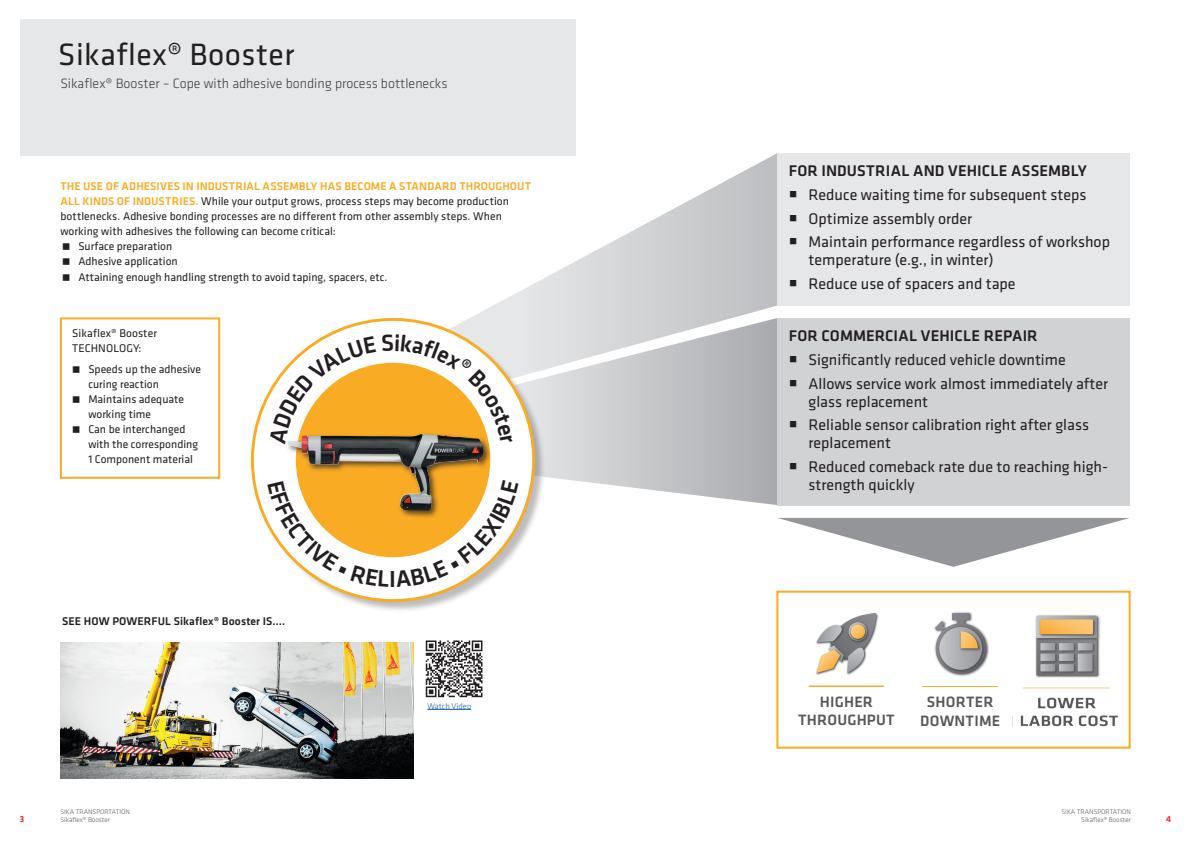
<style>
.page{position:relative;width:1191px;height:842px;background:#fff}
.page>*{position:absolute;margin:0;border:0;box-sizing:border-box;transform-origin:0 0}
.SI_Klavica_HL1{font:32px "Klavika";letter-spacing:.015em;color:#231f20}
.t1{font:500 24px "Klavika";color:#231f20}
.t2{font:16px/18px "Klavika";color:#231f20}
.SI_Klavika_copy{font:500 16px "Klavika";letter-spacing:.005em;color:#231f20}
.t3{font:500 15.5px/18.7px "Klavika";letter-spacing:.015em;color:#56585b;text-align:center}
.SI_Klavica_Subline{font:300 14px "Klavika";color:#3c3c3d}
.SI__Klavica_Lead{font:11.6px/15.1px "Klavika";color:#231f20}
.Product_Info_List_16{font:500 11.6px "Klavika";letter-spacing:.01em;color:#231f20}
.Product_Info_List_16-2{font:11.6px/15.1px "Klavika";letter-spacing:.01em;color:#231f20}
.t4{font:500 9px "Klavika";color:#ee1d23}
.SI_Klavica_TAB_copy{font:300 8.5px "Klavika";color:#175d9e}
.t5{font:300 7px/8.4px "Klavika";color:#57585a;text-align:right}
.s1{font-weight:500;color:#faab24}
</style>
<div class="page">
<svg style="left:471px;top:153px;width:306px;height:165px"></svg>
<svg style="left:535px;top:318px;width:242px;height:187px;background:#cbccce"></svg>
<div style="left:20px;top:20px;width:555px;height:136px;background:#e6e7e9"></div>
<div style="left:60px;top:317px;width:160px;height:162px;border:2px solid #faab24"></div>
<div style="left:777px;top:153px;width:352px;height:153px;background:#e6e7e9"></div>
<div style="left:777px;top:318px;width:352px;height:187px;background:#d1d2d4"></div>
<div style="left:776px;top:591px;width:354px;height:158px;background:#fff;border:2px solid #faab24"></div>
<svg style="left:778px;top:518px;width:351px;height:49px"></svg>
<hr style="left:427px;top:709px;width:44px;height:1px;background:#175d9e">
<img style="left:60px;top:643px;width:353px;height:136px">
<div style="left:254px;top:321px;width:292px;height:292px;background:#231f20;opacity:.3"></div>
<svg style="left:251px;top:318px;width:284px;height:284px"></svg>
<div style="left:285px;top:432px;width:206px;height:87px;background:#231f20;opacity:.75"></div>
<img style="left:287px;top:435px;width:143px;height:76px">
<svg style="left:426px;top:640px;width:56px;height:57px"></svg>
<img style="left:874px;top:612px;width:5px;height:17px">
<img style="left:816px;top:673px;width:9px;height:2px">
<svg style="left:816px;top:613px;width:60px;height:60px"></svg>
<img style="left:952px;top:612px;width:37px;height:64px">
<img style="left:949px;top:625px;width:37px;height:49px">
<svg style="left:934px;top:613px;width:51px;height:60px"></svg>
<img style="left:1012px;top:614px;width:106px;height:113px">
<svg style="left:268px;top:481px;width:121px;height:106px"></svg>
<svg style="left:395px;top:480px;width:123px;height:107px"></svg>
<svg style="left:269px;top:336px;width:107px;height:108px"></svg>
<svg style="left:382px;top:334px;width:131px;height:110px"></svg>
<p class="SI_Klavica_HL1" style="left:58px;top:37px;width:237px">Sikaflex® Booster</p>
<p class="SI_Klavica_Subline" style="left:60px;top:75px;width:389px">Sikaflex® Booster – Cope with adhesive bonding process bottlenecks</p>
<p class="SI__Klavica_Lead" style="left:60px;top:179px;width:472px"><span class="s1">THE USE OF ADHESIVES IN INDUSTRIAL ASSEMBLY HAS BECOME A STANDARD THROUGHOUT ALL KINDS OF INDUSTRIES.</span> While your output grows, process steps may become production bottlenecks. Adhesive bonding processes are no different from other assembly steps. When working with adhesives the following can become critical:</p>
<p class="SI__Klavica_Lead" style="left:78px;top:239px;width:95px">Surface preparation</p>
<p class="SI__Klavica_Lead" style="left:78px;top:254px;width:101px">Adhesive application</p>
<p class="SI__Klavica_Lead" style="left:78px;top:269px;width:311px">Attaining enough handling strength to avoid taping, spacers, etc.</p>
<p class="Product_Info_List_16-2" style="left:72px;top:325px;width:86px">Sikaflex® Booster<br>TECHNOLOGY:</p>
<p class="SI__Klavica_Lead" style="left:88px;top:361px;width:114px">Speeds up the adhesive curing reaction</p>
<p class="SI__Klavica_Lead" style="left:88px;top:392px;width:97px">Maintains adequate working time</p>
<p class="SI__Klavica_Lead" style="left:88px;top:422px;width:111px">Can be interchanged with the corresponding<br>1 Component material</p>
<p class="Product_Info_List_16" style="left:62px;top:613px;width:225px">SEE HOW POWERFUL Sikaflex® Booster IS….</p>
<h2 class="t1" style="left:389px;top:563px;width:8px">I</h2>
<p class="SI_Klavica_TAB_copy" style="left:427px;top:700px;width:45px">Watch Video</p>
<p class="SI_Klavika_copy" style="left:788px;top:160px;width:300px">FOR INDUSTRIAL AND VEHICLE ASSEMBLY</p>
<p class="t2" style="left:788px;top:186px;width:299px">○ Reduce waiting time for subsequent steps</p>
<p class="t2" style="left:788px;top:210px;width:185px">○ Optimize assembly order</p>
<p class="t2" style="left:808px;top:233px;width:303px;text-indent:-20px">○ Maintain performance regardless of workshop temperature (e.g., in winter)</p>
<p class="t2" style="left:788px;top:275px;width:228px">○ Reduce use of spacers and tape</p>
<p class="SI_Klavika_copy" style="left:788px;top:325px;width:250px">FOR COMMERCIAL VEHICLE REPAIR</p>
<p class="t2" style="left:788px;top:351px;width:278px">○ Significantly reduced vehicle downtime</p>
<p class="t2" style="left:808px;top:375px;width:301px;text-indent:-20px">○ Allows service work almost immediately after glass replacement</p>
<p class="t2" style="left:808px;top:416px;width:282px;text-indent:-20px">○ Reliable sensor calibration right after glass replacement</p>
<p class="t2" style="left:808px;top:458px;width:301px;text-indent:-20px">○ Reduced comeback rate due to reaching high&shy;strength quickly</p>
<p class="t3" style="left:798px;top:692px;width:98px">HIGHER<br>THROUGHPUT</p>
<p class="t3" style="left:920px;top:692px;width:82px">SHORTER<br>DOWNTIME</p>
<p class="t5" style="left:60px;top:807px;width:71px;text-align:left">SIKA TRANSPORTATION<br>Sikaflex® Booster</p>
<p class="t5" style="left:1061px;top:807px;width:71px">SIKA TRANSPORTATION<br>Sikaflex® Booster</p>
<p class="t4" style="left:20px;top:813px;width:6px">3</p>
<p class="t4" style="left:1166px;top:813px;width:7px">4</p>
</div>
